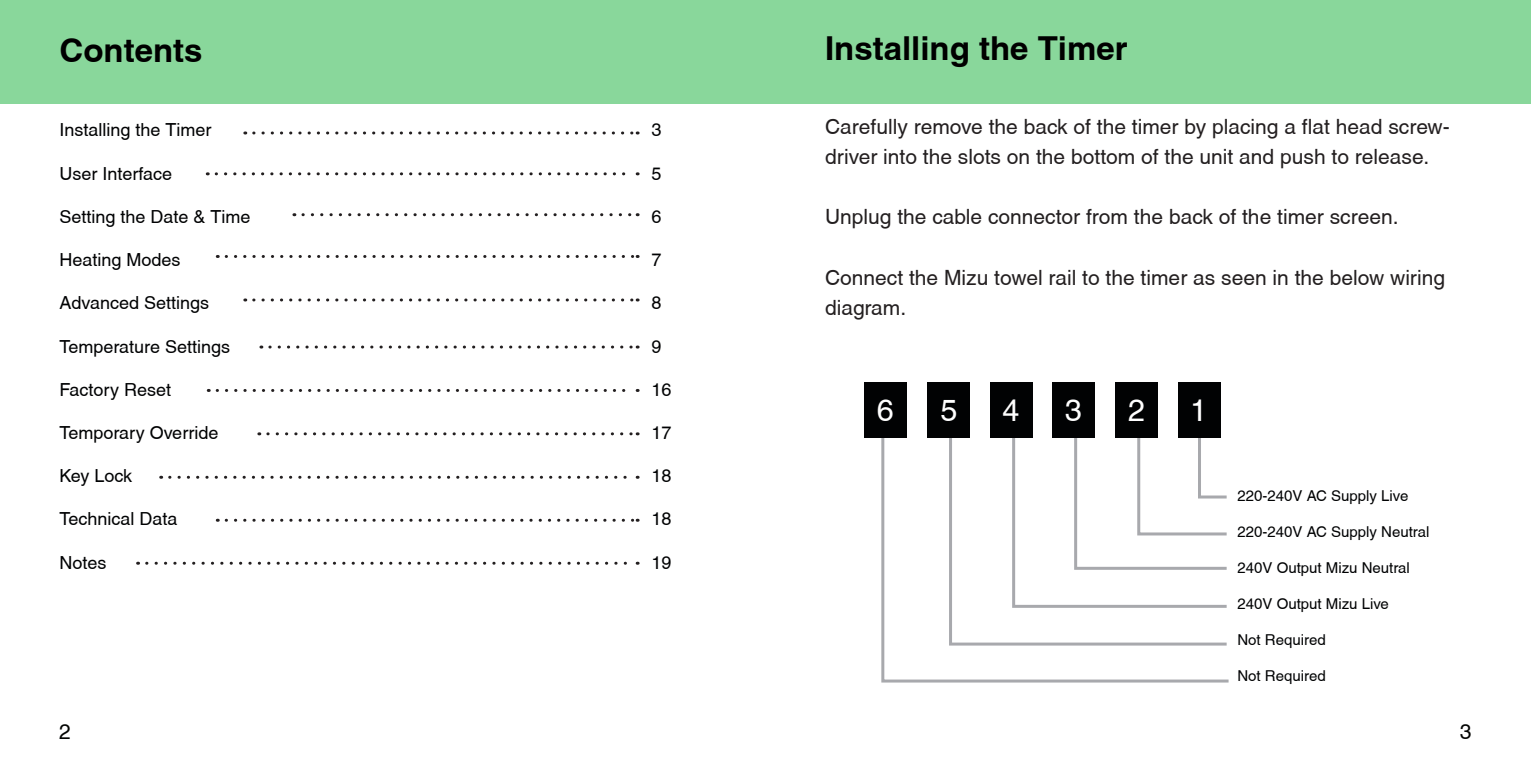
<style>
.page{position:relative;width:1531px;height:766px;background:#fff}
.page>*{position:absolute;margin:0;border:0;box-sizing:border-box;transform-origin:0 0}
.t1{font:700 33px "Helvetica";color:#000}
.t2{font:30.6px "Helvetica";color:#fff}
.t3{font:21px/30px "Helvetica";color:#231f20}
.t4{font:21px "Helvetica";color:#040503}
.t5{font:18px "Helvetica";color:#010203}
.t6{font:15px "Helvetica";color:#010203}
</style>
<div class="page">
<div style="left:0;top:0;width:1531px;height:104px;background:#89d79b"></div>
<svg style="left:254px;top:131px;width:384px;height:3px"></svg>
<svg style="left:216px;top:172px;width:422px;height:3px"></svg>
<svg style="left:303px;top:213px;width:335px;height:3px"></svg>
<svg style="left:226px;top:255px;width:412px;height:3px"></svg>
<svg style="left:254px;top:298px;width:384px;height:3px"></svg>
<svg style="left:270px;top:345px;width:368px;height:3px"></svg>
<svg style="left:217px;top:389px;width:421px;height:3px"></svg>
<svg style="left:268px;top:432px;width:370px;height:3px"></svg>
<svg style="left:170px;top:475px;width:468px;height:3px"></svg>
<svg style="left:226px;top:518px;width:412px;height:3px"></svg>
<svg style="left:147px;top:561px;width:491px;height:3px"></svg>
<svg style="left:880px;top:430px;width:349px;height:253px"></svg>
<div style="left:864px;top:382px;width:43px;height:55px;background:#010203"></div>
<div style="left:927px;top:382px;width:42px;height:55px;background:#010203"></div>
<div style="left:990px;top:382px;width:42px;height:55px;background:#010203"></div>
<div style="left:1052px;top:382px;width:43px;height:55px;background:#010203"></div>
<div style="left:1115px;top:382px;width:42px;height:55px;background:#010203"></div>
<div style="left:1178px;top:382px;width:42px;height:55px;background:#010203"></div>
<p class="t1" style="left:60px;top:30px;width:144px">Contents</p>
<p class="t1" style="left:825px;top:29px;width:304px">Installing the Timer</p>
<p class="t5" style="left:60px;top:120px;width:154px">Installing the Timer</p>
<p class="t5" style="left:60px;top:163px;width:114px">User Interface</p>
<p class="t5" style="left:60px;top:206px;width:193px">Setting the Date &amp; Time</p>
<p class="t5" style="left:60px;top:249px;width:123px">Heating Modes</p>
<p class="t5" style="left:60px;top:292px;width:151px">Advanced Settings</p>
<p class="t5" style="left:60px;top:336px;width:172px">Temperature Settings</p>
<p class="t5" style="left:60px;top:379px;width:113px">Factory Reset</p>
<p class="t5" style="left:60px;top:422px;width:161px">Temporary Override</p>
<p class="t5" style="left:60px;top:465px;width:74px">Key Lock</p>
<p class="t5" style="left:60px;top:508px;width:119px">Technical Data</p>
<p class="t5" style="left:60px;top:552px;width:49px">Notes</p>
<p class="t5" style="left:652px;top:120px;width:12px">3</p>
<p class="t5" style="left:652px;top:163px;width:12px">5</p>
<p class="t5" style="left:652px;top:206px;width:12px">6</p>
<p class="t5" style="left:652px;top:249px;width:12px">7</p>
<p class="t5" style="left:652px;top:292px;width:12px">8</p>
<p class="t5" style="left:652px;top:336px;width:12px">9</p>
<p class="t5" style="left:652px;top:379px;width:22px">16</p>
<p class="t5" style="left:652px;top:422px;width:22px">17</p>
<p class="t5" style="left:652px;top:465px;width:22px">18</p>
<p class="t5" style="left:652px;top:508px;width:22px">18</p>
<p class="t5" style="left:652px;top:552px;width:22px">19</p>
<p class="t3" style="left:825px;top:112px;width:626px">Carefully remove the back of the timer by placing a flat head screw&shy;driver into the slots on the bottom of the unit and push to release.</p>
<p class="t3" style="left:825px;top:202px;width:575px">Unplug the cable connector from the back of the timer screen.</p>
<p class="t3" style="left:825px;top:262px;width:622px">Connect the Mizu towel rail to the timer as seen in the below wiring diagram.</p>
<p class="t2" style="left:877px;top:392px;width:19px">6</p>
<p class="t2" style="left:940px;top:392px;width:19px">5</p>
<p class="t2" style="left:1002px;top:392px;width:19px">4</p>
<p class="t2" style="left:1065px;top:392px;width:19px">3</p>
<p class="t2" style="left:1128px;top:392px;width:19px">2</p>
<p class="t2" style="left:1190px;top:392px;width:19px">1</p>
<p class="t6" style="left:1237px;top:486px;width:172px">220-240V AC Supply Live</p>
<p class="t6" style="left:1237px;top:522px;width:193px">220-240V AC Supply Neutral</p>
<p class="t6" style="left:1237px;top:558px;width:174px">240V Output Mizu Neutral</p>
<p class="t6" style="left:1237px;top:594px;width:153px">240V Output Mizu Live</p>
<p class="t6" style="left:1237px;top:630px;width:90px">Not Required</p>
<p class="t6" style="left:1237px;top:666px;width:90px">Not Required</p>
<p class="t4" style="left:59px;top:718px;width:13px">2</p>
<p class="t4" style="left:1460px;top:718px;width:13px">3</p>
</div>
